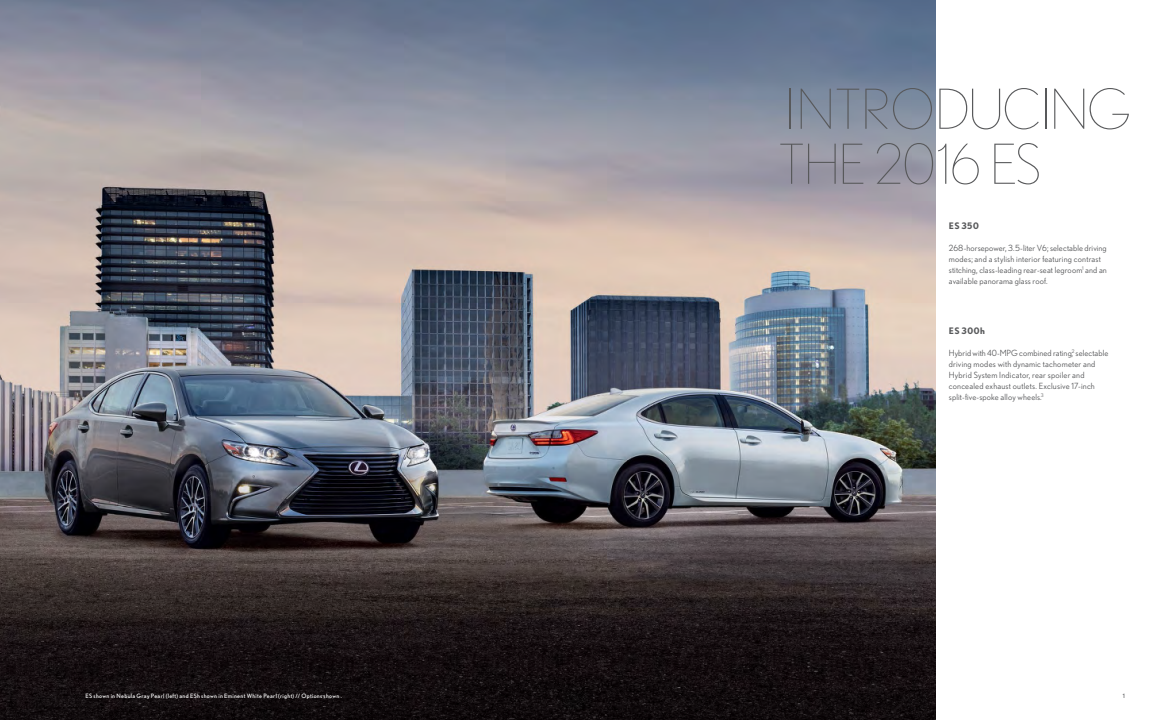
<style>
.page{position:relative;width:1152px;height:720px;background:#fff}
.page>*{position:absolute;margin:0;border:0;box-sizing:border-box;transform-origin:0 0}
.t1{font:200 55px "Nobel";letter-spacing:-.005em;color:#58595b}
.t2{font:700 9px "Nobel";letter-spacing:.05em;color:#58595b}
.Body_copy{font:8.5px/11px "Nobel";letter-spacing:.02em;color:#58595b}
.t3{font:6px "Nobel";letter-spacing:.055em;color:#fff}
.t4{font:6px "Nobel";color:#58595b}
</style>
<div class="page">
<img style="left:0;top:0;width:936px;height:720px">
<p class="t1" style="left:785px;top:78px;width:348px">INTRODUCING</p>
<p class="t1" style="left:779px;top:133px;width:264px">THE 2016 ES</p>
<p class="t2" style="left:949px;top:221px;width:32px">ES 350</p>
<p class="Body_copy" style="left:949px;top:243px;width:160px">268-horsepower, 3.5-liter V6; selectable driving modes; and a stylish interior featuring contrast stitching, class-leading rear-seat legroom<sup>1</sup> and an available panorama glass roof.</p>
<p class="t2" style="left:949px;top:325px;width:38px">ES 300h</p>
<p class="Body_copy" style="left:949px;top:347px;width:161px">Hybrid with 40-MPG combined rating,<sup>2</sup> selectable driving modes with dynamic tachometer and Hybrid System Indicator, rear spoiler and concealed exhaust outlets. Exclusive 17-inch split-five-spoke alloy wheels.<sup>3</sup></p>
<p class="t3" style="left:86px;top:692px;width:258px">ES shown in Nebula Gray Pearl (left) and ESh shown in Eminent White Pearl (right) // Options shown .</p>
<p class="t4" style="left:1123px;top:692px;width:4px">1</p>
</div>
